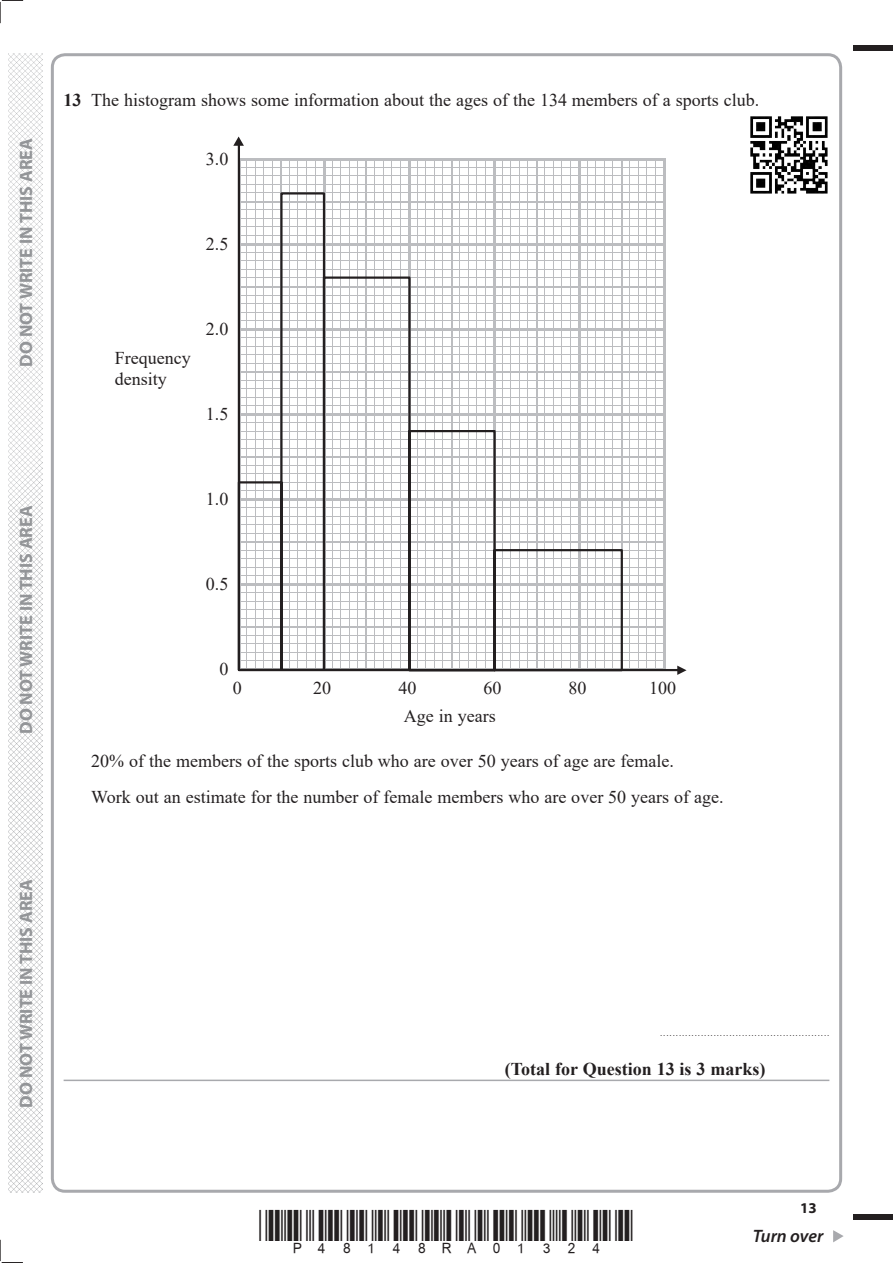
<style>
.page{position:relative;width:893px;height:1263px;background:#fff}
.page>*{position:absolute;margin:0;border:0;box-sizing:border-box;transform-origin:0 0}
.t1{font:18px/21px "Times New Roman";color:#231f20}
.t2{font:700 18px "Myriad Pro";color:#939598}
.t3{font:700 18px "Times New Roman";color:#231f20}
.t4{font:italic 600 18px "Myriad Pro";letter-spacing:-.005em;color:#231f20}
.t5{font:700 15px "Myriad Pro";color:#231f20}
.t6{font:9px "Times New Roman";color:#231f20}
.s1{font-weight:700}
</style>
<div class="page">
<div style="left:853px;top:45px;width:39px;height:5px;background:#231f20"></div>
<div style="left:853px;top:1214px;width:39px;height:6px;background:#231f20"></div>
<svg style="left:833px;top:1230px;width:10px;height:12px"></svg>
<svg style="left:0;top:0;width:23px;height:23px"></svg>
<svg style="left:0;top:1240px;width:23px;height:23px"></svg>
<img style="left:8px;top:53px;width:34px;height:1140px">
<hr style="left:64px;top:1080px;width:765px;height:1px;background:#a8a9ad">
<svg style="left:237px;top:146px;width:441px;height:526px"></svg>
<svg style="left:233px;top:137px;width:11px;height:9px"></svg>
<svg style="left:677px;top:666px;width:9px;height:9px"></svg>
<svg style="left:237px;top:191px;width:387px;height:481px"></svg>
<img style="left:750px;top:116px;width:78px;height:78px">
<p class="t2" style="left:19px;top:367px;width:230px;rotate:-90deg">DO NOT WRITE IN THIS AREA</p>
<p class="t2" style="left:19px;top:734px;width:230px;rotate:-90deg">DO NOT WRITE IN THIS AREA</p>
<p class="t2" style="left:19px;top:1108px;width:230px;rotate:-90deg">DO NOT WRITE IN THIS AREA</p>
<p class="t1" style="left:64px;top:90px;width:697px"><span class="s1">13</span> The histogram shows some information about the ages of the 134 members of a sports club.</p>
<p class="t1" style="left:206px;top:148px;width:24px">3.0</p>
<p class="t1" style="left:206px;top:233px;width:24px">2.5</p>
<p class="t1" style="left:115px;top:348px;width:77px">Frequency density</p>
<p class="t1" style="left:206px;top:318px;width:24px">2.0</p>
<p class="t1" style="left:206px;top:403px;width:24px">1.5</p>
<p class="t1" style="left:206px;top:488px;width:24px">1.0</p>
<p class="t1" style="left:206px;top:573px;width:24px">0.5</p>
<p class="t1" style="left:219px;top:658px;width:10px">0</p>
<p class="t1" style="left:233px;top:677px;width:10px">0</p>
<p class="t1" style="left:313px;top:677px;width:19px">20</p>
<p class="t1" style="left:398px;top:677px;width:19px">40</p>
<p class="t1" style="left:483px;top:677px;width:19px">60</p>
<p class="t1" style="left:568px;top:677px;width:19px">80</p>
<p class="t1" style="left:649px;top:677px;width:28px">100</p>
<p class="t1" style="left:404px;top:705px;width:93px">Age in years</p>
<p class="t1" style="left:91px;top:743px;width:634px;line-height:36px">20% of the members of the sports club who are over 50 years of age are female.<br>Work out an estimate for the number of female members who are over 50 years of age.</p>
<p class="t6" style="left:660px;top:1028px;width:171px">......................................................</p>
<p class="t3" style="left:504px;top:1059px;width:262px">(Total for Question 13 is 3 marks)</p>
<p class="t5" style="left:800px;top:1202px;width:18px">13</p>
<p class="t4" style="left:752px;top:1226px;width:72px">Turn over</p>
</div>
